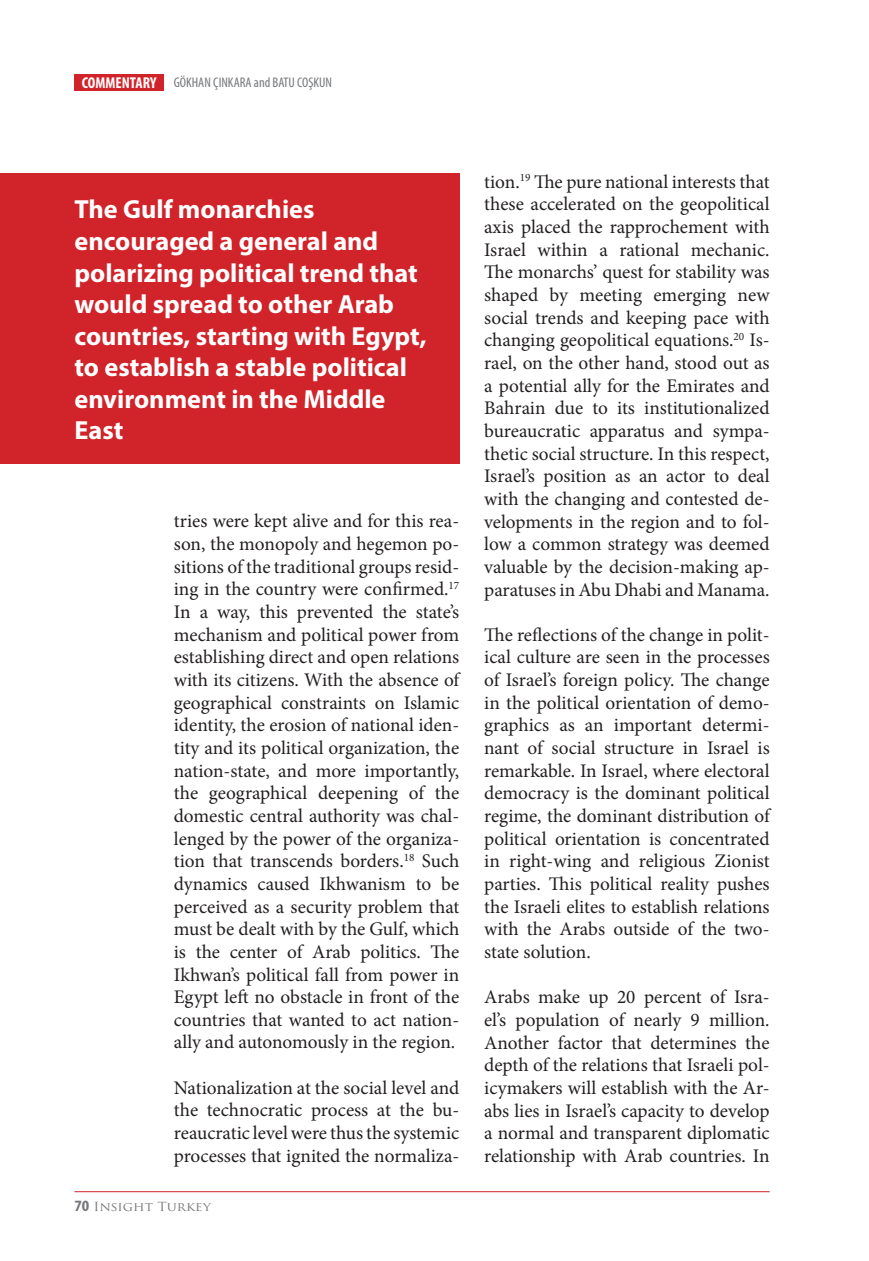
<style>
.page{position:relative;width:869px;height:1261px;background:#fff}
.page>*{position:absolute;margin:0;border:0;box-sizing:border-box;transform-origin:0 0}
.t1{font:700 26.25px/31.5px "Myriad Pro";color:#fff}
.t2{font:19.25px/22.6px "Minion Pro";letter-spacing:-.005em;color:#231f20;text-align:justify}
.t3{font:condensed 14px "Myriad Pro";color:#76787b}
.t4{font:12.25px "Trajan Pro";color:#76787b;scale:1.11 1}
.s1{font-weight:700;font-size:15.75px;color:#fff}
.s2{font-family:"Myriad Pro";font-weight:700;font-stretch:condensed;font-size:15.75px}
</style>
<div class="page">
<div style="left:74px;top:74px;width:90px;height:17px;background:#d1232a"></div>
<hr style="left:74px;top:1190px;width:695px;height:1px;background:#d1232a">
<div style="left:0;top:174px;width:459px;height:290px;background:#d1232a"></div>
<p class="t3" style="left:82px;top:74px;width:251px"><span class="s1">COMMENTARY</span> GÖKHAN ÇINKARA and BATU COŞKUN</p>
<h1 class="t1" style="left:74px;top:193px;width:353px">The Gulf monarchies encouraged a general and polarizing political trend that would spread to other Arab countries, starting with Egypt, to establish a stable political environment in the Middle<br>East</h1>
<p class="t2" style="left:174px;top:510px;width:287px">tries were kept alive and for this rea&shy;son, the monopoly and hegemon po&shy;sitions of the traditional groups resid&shy;ing in the country were confirmed.<sup>17<br></sup>In a way, this prevented the state’s mechanism and political power from establishing direct and open relations with its citizens. With the absence of geographical constraints on Islamic identity, the erosion of national iden&shy;tity and its political organization, the nation-state, and more importantly, the geographical deepening of the domestic central authority was chal&shy;lenged by the power of the organiza&shy;tion that transcends borders.<sup>18</sup> Such dynamics caused Ikhwanism to be perceived as a security problem that must be dealt with by the Gulf, which is the center of Arab politics. The Ikhwan’s political fall from power in Egypt left no obstacle in front of the countries that wanted to act nation&shy;ally and autonomously in the region.</p>
<p class="t2" style="left:174px;top:1076px;width:287px">Nationalization at the social level and the technocratic process at the bu&shy;reaucratic level were thus the systemic processes that ignited the normaliza-</p>
<p class="t4" style="left:74px;top:1198px;width:124px"><span class="s2">70</span> Insight Turkey</p>
<p class="t2" style="left:484px;top:170px;width:287px">tion.<sup>19</sup> The pure national interests that these accelerated on the geopolitical axis placed the rapprochement with Israel within a rational mechanic.<br>The monarchs’ quest for stability was shaped by meeting emerging new social trends and keeping pace with changing geopolitical equations.<sup>20</sup> Is&shy;rael, on the other hand, stood out as a potential ally for the Emirates and Bahrain due to its institutionalized bureaucratic apparatus and sympa&shy;thetic social structure. In this respect, Israel’s position as an actor to deal with the changing and contested de&shy;velopments in the region and to fol&shy;low a common strategy was deemed valuable by the decision-making ap&shy;paratuses in Abu Dhabi and Manama.</p>
<p class="t2" style="left:484px;top:623px;width:287px">The reflections of the change in polit&shy;ical culture are seen in the processes of Israel’s foreign policy. The change in the political orientation of demo&shy;graphics as an important determi&shy;nant of social structure in Israel is remarkable. In Israel, where electoral democracy is the dominant political regime, the dominant distribution of political orientation is concentrated in right-wing and religious Zionist parties. This political reality pushes the Israeli elites to establish relations with the Arabs outside of the two&shy;state solution.</p>
<p class="t2" style="left:484px;top:985px;width:287px">Arabs make up 20 percent of Isra&shy;el’s population of nearly 9 million.<br>Another factor that determines the depth of the relations that Israeli pol&shy;icymakers will establish with the Ar&shy;abs lies in Israel’s capacity to develop a normal and transparent diplomatic relationship with Arab countries. In</p>
</div>
